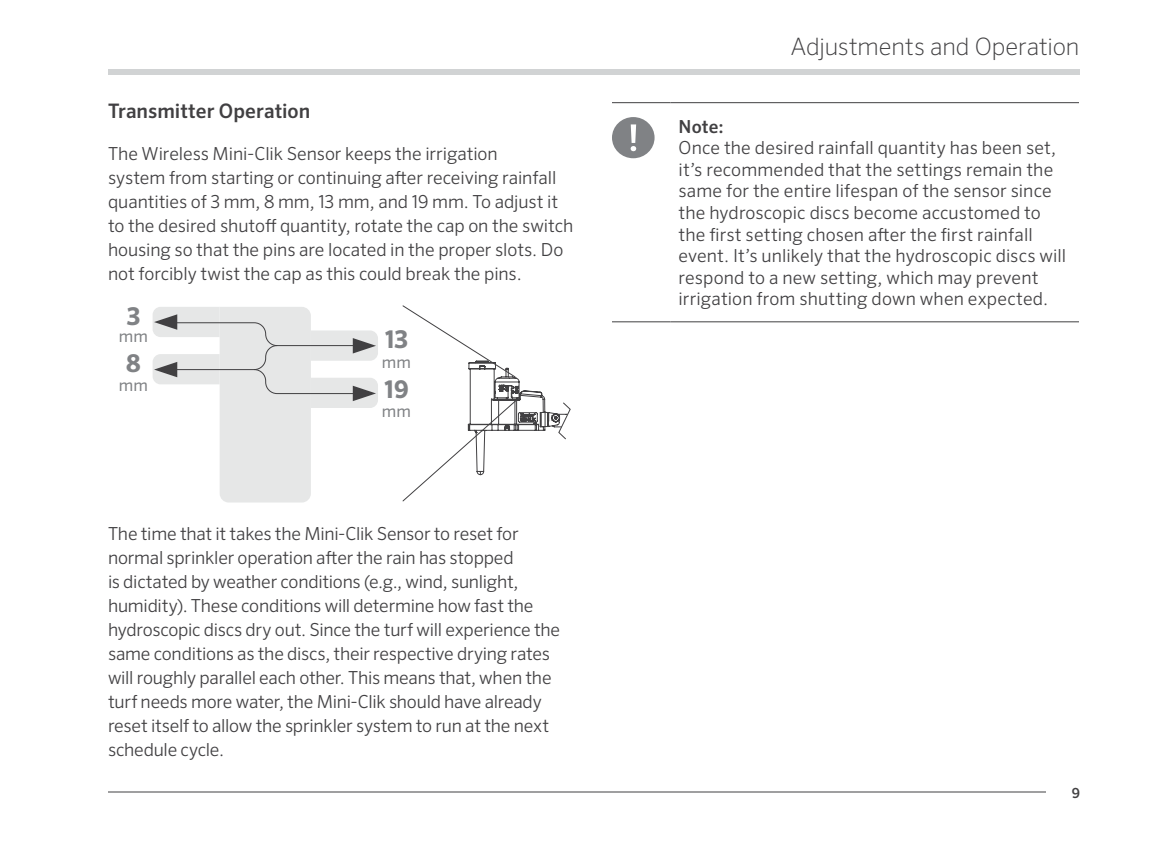
<style>
.page{position:relative;width:1152px;height:864px;background:#fff}
.page>*{position:absolute;margin:0;border:0;box-sizing:border-box;transform-origin:0 0}
.t1{font:700 24.4px/50.2px "Sero Pro";color:#808285}
.t2{font:200 24px "Sero Pro";letter-spacing:-.01em;color:#414042}
.t3{font:500 20px "Sero Pro";letter-spacing:.005em;color:#414042}
.t4{font:300 18px/24px "Sero Pro";letter-spacing:-.005em;color:#414042}
.t5{font:500 18px "Sero Pro";color:#414042}
.t6{font:16.4px "Sero Pro";letter-spacing:.015em;color:#808285}
.t7{font:500 14px "Sero Pro";color:#414042}
</style>
<div class="page">
<div style="left:108px;top:69px;width:972px;height:6px;background:#d1d3d4"></div>
<hr style="left:108px;top:792px;width:972px;height:1px;background:#414042">
<div style="left:1047px;top:776px;width:33px;height:33px;background:#fff"></div>
<hr style="left:612px;top:102px;width:59px;height:1px;background:#414042">
<hr style="left:671px;top:102px;width:408px;height:1px;background:#414042">
<hr style="left:612px;top:321px;width:59px;height:1px;background:#414042">
<hr style="left:671px;top:321px;width:408px;height:1px;background:#414042">
<div style="left:612px;top:117px;width:43px;height:41px;background:#808285;border-radius:50%"></div>
<svg style="left:631px;top:124px;width:5px;height:27px"></svg>
<svg style="left:402px;top:305px;width:169px;height:197px"></svg>
<svg style="left:153px;top:307px;width:225px;height:196px"></svg>
<p class="t3" style="left:108px;top:99px;width:204px">Transmitter Operation</p>
<p class="t4" style="left:108px;top:141px;width:467px">The Wireless Mini-Clik Sensor keeps the irrigation<br>system from starting or continuing after receiving rainfall quantities of 3 mm, 8 mm, 13 mm, and 19 mm. To adjust it to the desired shutoff quantity, rotate the cap on the switch housing so that the pins are located in the proper slots. Do not forcibly twist the cap as this could break the pins.</p>
<h1 class="t1" style="left:127px;top:291px;width:15px">3</h1>
<p class="t6" style="left:119px;top:327px;width:31px">mm</p>
<h1 class="t1" style="left:126px;top:338px;width:16px">8</h1>
<p class="t6" style="left:119px;top:376px;width:31px">mm</p>
<h1 class="t1" style="left:384px;top:315px;width:26px">13<br>19</h1>
<p class="t6" style="left:382px;top:353px;width:31px">mm</p>
<p class="t6" style="left:382px;top:401px;width:31px">mm</p>
<p class="t4" style="left:108px;top:521px;width:454px">The time that it takes the Mini-Clik Sensor to reset for normal sprinkler operation after the rain has stopped<br>is dictated by weather conditions (e.g., wind, sunlight, humidity). These conditions will determine how fast the hydroscopic discs dry out. Since the turf will experience the same conditions as the discs, their respective drying rates will roughly parallel each other. This means that, when the turf needs more water, the Mini-Clik should have already reset itself to allow the sprinkler system to run at the next schedule cycle.</p>
<h2 class="t2" style="left:791px;top:32px;width:290px">Adjustments and Operation</h2>
<p class="t5" style="left:679px;top:115px;width:47px">Note:</p>
<p class="t4" style="left:679px;top:137px;width:389px;line-height:21.6px">Once the desired rainfall quantity has been set, it’s recommended that the settings remain the same for the entire lifespan of the sensor since the hydroscopic discs become accustomed to the first setting chosen after the first rainfall event. It’s unlikely that the hydroscopic discs will respond to a new setting, which may prevent irrigation from shutting down when expected.</p>
<p class="t7" style="left:1072px;top:784px;width:10px">9</p>
</div>
